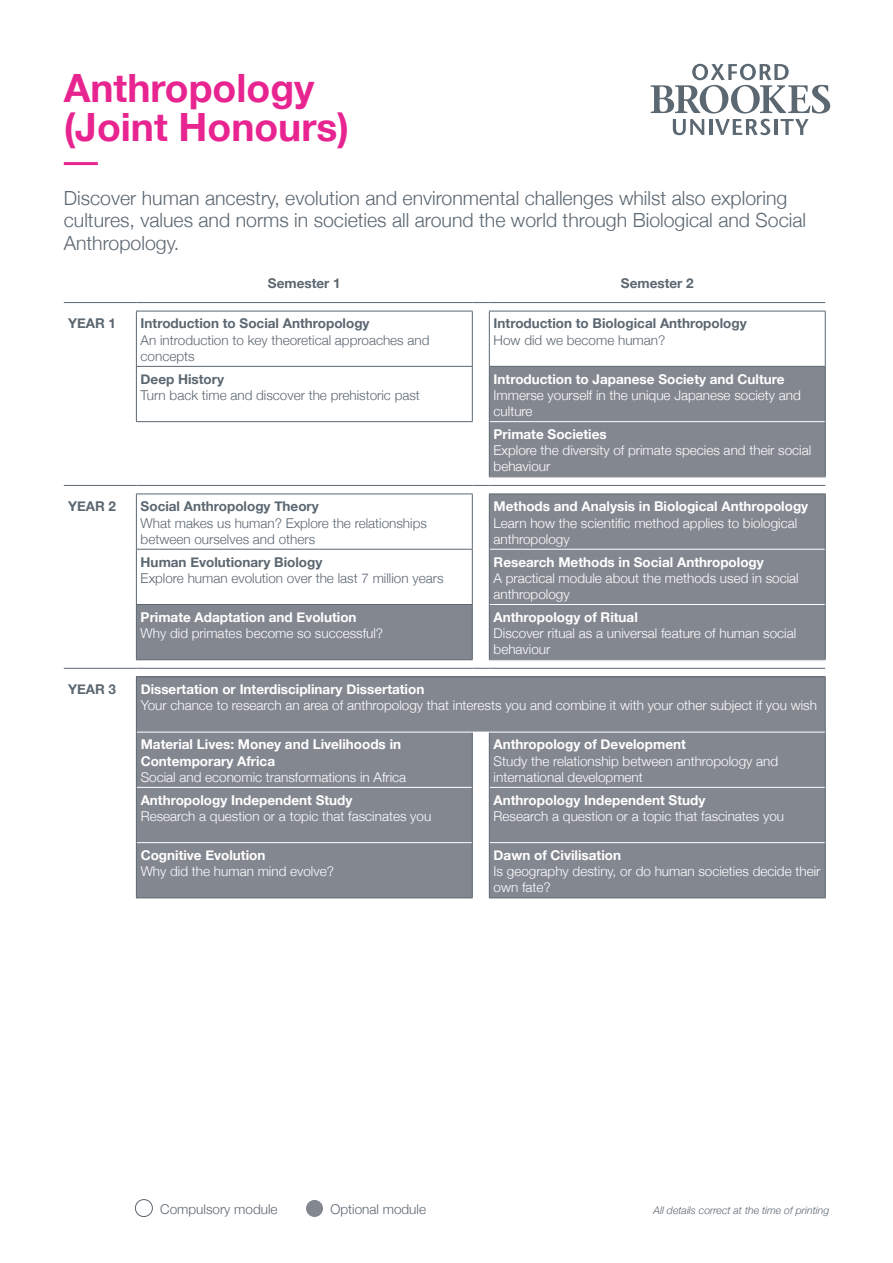
<style>
.page{position:relative;width:893px;height:1263px;background:#fff}
.page>*{position:absolute;margin:0;border:0;box-sizing:border-box;transform-origin:0 0}
.t1{font:700 39px/39px "Helvetica Neue";color:#e82490}
.t2{font:300 19.5px/22.5px "Helvetica Neue";color:#5b6771}
.t3{font:300 13.5px/16.2px "Helvetica Neue";color:#fff}
.t4{font:700 13.5px/16.2px "Helvetica Neue";color:#fff}
.t5{font:300 13.5px/16.2px "Helvetica Neue";color:#5b6771}
.t6{font:700 13.5px "Helvetica Neue";color:#5b6771}
.t7{font:italic 300 10.5px "Helvetica Neue";color:#5b6771}
</style>
<div class="page">
<hr style="left:64px;top:162px;width:34px;height:3px;background:#e82490">
<svg style="left:136px;top:367px;width:689px;height:530px;fill:#838790"></svg>
<svg style="left:136px;top:605px;width:336px;height:292px;background:#8a8e97"></svg>
<div style="left:136px;top:677px;width:689px;height:55px;background:#838790"></div>
<hr style="left:64px;top:302px;width:72px;height:1px;background:#5b6771">
<hr style="left:136px;top:302px;width:336px;height:1px;background:#5b6771">
<hr style="left:489px;top:302px;width:336px;height:1px;background:#5b6771">
<hr style="left:64px;top:485px;width:72px;height:1px;background:#5b6771">
<hr style="left:136px;top:485px;width:336px;height:1px;background:#5b6771">
<hr style="left:489px;top:485px;width:336px;height:1px;background:#5b6771">
<hr style="left:64px;top:668px;width:72px;height:1px;background:#5b6771">
<hr style="left:136px;top:668px;width:336px;height:1px;background:#5b6771">
<hr style="left:489px;top:668px;width:336px;height:1px;background:#5b6771">
<hr style="left:137px;top:787px;width:335px;height:1px;background:#fff">
<hr style="left:137px;top:842px;width:335px;height:1px;background:#fff">
<hr style="left:490px;top:549px;width:335px;height:1px;background:#fff">
<hr style="left:490px;top:604px;width:335px;height:1px;background:#fff">
<hr style="left:490px;top:787px;width:335px;height:1px;background:#fff">
<hr style="left:490px;top:842px;width:335px;height:1px;background:#fff">
<hr style="left:490px;top:421px;width:335px;height:1px;background:#fff">
<hr style="left:136px;top:311px;width:337px;height:1px;background:#5b6771">
<hr style="left:136px;top:311px;width:1px;height:55px;background:#5b6771">
<hr style="left:136px;top:366px;width:337px;height:1px;background:#5b6771">
<hr style="left:136px;top:367px;width:1px;height:54px;background:#5b6771">
<hr style="left:136px;top:421px;width:337px;height:1px;background:#5b6771">
<hr style="left:489px;top:311px;width:337px;height:1px;background:#5b6771">
<hr style="left:489px;top:311px;width:1px;height:55px;background:#5b6771">
<hr style="left:825px;top:311px;width:1px;height:55px;background:#5b6771">
<hr style="left:136px;top:493px;width:337px;height:1px;background:#5b6771">
<hr style="left:136px;top:494px;width:1px;height:55px;background:#5b6771">
<hr style="left:136px;top:549px;width:337px;height:1px;background:#5b6771">
<hr style="left:136px;top:550px;width:1px;height:54px;background:#5b6771">
<hr style="left:136px;top:732px;width:1px;height:55px;background:#5b6771">
<hr style="left:136px;top:787px;width:1px;height:56px;background:#5b6771">
<hr style="left:136px;top:843px;width:1px;height:54px;background:#5b6771">
<hr style="left:136px;top:897px;width:337px;height:1px;background:#5b6771">
<hr style="left:489px;top:732px;width:1px;height:55px;background:#5b6771">
<hr style="left:825px;top:732px;width:1px;height:55px;background:#5b6771">
<hr style="left:489px;top:787px;width:1px;height:56px;background:#5b6771">
<hr style="left:825px;top:787px;width:1px;height:56px;background:#5b6771">
<hr style="left:489px;top:843px;width:1px;height:54px;background:#5b6771">
<hr style="left:825px;top:843px;width:1px;height:54px;background:#5b6771">
<hr style="left:489px;top:897px;width:337px;height:1px;background:#5b6771">
<hr style="left:136px;top:604px;width:337px;height:1px;background:#5b6771">
<hr style="left:136px;top:605px;width:1px;height:54px;background:#5b6771">
<hr style="left:136px;top:659px;width:337px;height:1px;background:#5b6771">
<hr style="left:489px;top:493px;width:337px;height:1px;background:#5b6771">
<hr style="left:489px;top:494px;width:1px;height:55px;background:#5b6771">
<hr style="left:825px;top:494px;width:1px;height:55px;background:#5b6771">
<hr style="left:489px;top:549px;width:1px;height:55px;background:#5b6771">
<hr style="left:825px;top:549px;width:1px;height:55px;background:#5b6771">
<hr style="left:489px;top:604px;width:1px;height:55px;background:#5b6771">
<hr style="left:825px;top:604px;width:1px;height:55px;background:#5b6771">
<hr style="left:489px;top:659px;width:337px;height:1px;background:#838790">
<hr style="left:489px;top:366px;width:337px;height:1px;background:#5b6771">
<hr style="left:489px;top:367px;width:1px;height:55px;background:#5b6771">
<hr style="left:825px;top:367px;width:1px;height:55px;background:#5b6771">
<hr style="left:489px;top:422px;width:1px;height:54px;background:#5b6771">
<hr style="left:825px;top:422px;width:1px;height:54px;background:#5b6771">
<hr style="left:489px;top:476px;width:337px;height:1px;background:#838790">
<hr style="left:137px;top:732px;width:335px;height:1px;background:#fff">
<hr style="left:489px;top:732px;width:336px;height:1px;background:#fff">
<hr style="left:136px;top:676px;width:336px;height:1px;background:#5b6771">
<hr style="left:136px;top:677px;width:1px;height:55px;background:#5b6771">
<svg style="left:472px;top:302px;width:17px;height:596px"></svg>
<hr style="left:489px;top:676px;width:337px;height:1px;background:#5b6771">
<hr style="left:825px;top:677px;width:1px;height:55px;background:#5b6771">
<div style="left:135px;top:1199px;width:18px;height:18px;border:1px solid #5b6771;border-radius:50%"></div>
<div style="left:306px;top:1200px;width:17px;height:17px;background:#838790;border-radius:50%"></div>
<svg style="left:651px;top:64px;width:179px;height:71px"></svg>
<h1 class="t1" style="left:64px;top:69px;width:287px">Anthropology (Joint Honours)</h1>
<h2 class="t2" style="left:64px;top:185px;width:744px">Discover human ancestry, evolution and environmental challenges whilst also exploring cultures, values and norms in societies all around the world through Biological and Social<br>Anthropology.</h2>
<p class="t6" style="left:268px;top:273px;width:74px">Semester 1</p>
<p class="t6" style="left:621px;top:273px;width:74px">Semester 2</p>
<p class="t6" style="left:68px;top:313px;width:50px">YEAR 1</p>
<p class="t6" style="left:141px;top:313px;width:230px">Introduction to Social Anthropology</p>
<p class="t5" style="left:141px;top:331px;width:290px">An introduction to key theoretical approaches and concepts</p>
<p class="t6" style="left:494px;top:313px;width:255px">Introduction to Biological Anthropology</p>
<p class="t5" style="left:494px;top:331px;width:173px">How did we become human?</p>
<p class="t6" style="left:141px;top:368px;width:85px">Deep History</p>
<p class="t5" style="left:141px;top:386px;width:281px">Turn back time and discover the prehistoric past</p>
<p class="t6" style="left:68px;top:496px;width:50px">YEAR 2</p>
<p class="t6" style="left:141px;top:496px;width:180px">Social Anthropology Theory</p>
<p class="t5" style="left:141px;top:514px;width:288px">What makes us human? Explore the relationships between ourselves and others</p>
<p class="t6" style="left:141px;top:551px;width:183px">Human Evolutionary Biology</p>
<p class="t5" style="left:141px;top:569px;width:304px">Explore human evolution over the last 7 million years</p>
<p class="t4" style="left:141px;top:609px;width:217px">Primate Adaptation and Evolution</p>
<p class="t3" style="left:141px;top:624px;width:244px">Why did primates become so successful?</p>
<p class="t4" style="left:494px;top:371px;width:293px">Introduction to Japanese Society and Culture</p>
<p class="t3" style="left:494px;top:386px;width:309px">Immerse yourself in the unique Japanese society and culture</p>
<p class="t4" style="left:494px;top:426px;width:115px">Primate Societies</p>
<p class="t3" style="left:494px;top:441px;width:319px">Explore the diversity of primate species and their social behaviour</p>
<p class="t4" style="left:494px;top:499px;width:316px">Methods and Analysis in Biological Anthropology</p>
<p class="t3" style="left:494px;top:514px;width:305px">Learn how the scientific method applies to biological anthropology</p>
<p class="t4" style="left:494px;top:554px;width:272px">Research Methods in Social Anthropology</p>
<p class="t3" style="left:494px;top:569px;width:307px">A practical module about the methods used in social anthropology</p>
<p class="t4" style="left:494px;top:609px;width:146px">Anthropology of Ritual</p>
<p class="t3" style="left:494px;top:624px;width:304px">Discover ritual as a universal feature of human social behaviour</p>
<p class="t6" style="left:68px;top:679px;width:50px">YEAR 3</p>
<p class="t4" style="left:141px;top:682px;width:285px">Dissertation or Interdisciplinary Dissertation</p>
<p class="t3" style="left:141px;top:696px;width:678px">Your chance to research an area of anthropology that interests you and combine it with your other subject if you wish</p>
<p class="t4" style="left:141px;top:737px;width:262px">Material Lives: Money and Livelihoods in<br>Contemporary Africa</p>
<p class="t3" style="left:141px;top:768px;width:267px">Social and economic transformations in Africa</p>
<p class="t4" style="left:494px;top:737px;width:194px">Anthropology of Development</p>
<p class="t3" style="left:494px;top:752px;width:286px">Study the relationship between anthropology and international development</p>
<p class="t4" style="left:141px;top:792px;width:213px">Anthropology Independent Study</p>
<p class="t3" style="left:141px;top:807px;width:292px">Research a question or a topic that fascinates you</p>
<p class="t4" style="left:141px;top:847px;width:126px">Cognitive Evolution</p>
<p class="t3" style="left:141px;top:862px;width:195px">Why did the human mind evolve?</p>
<p class="t4" style="left:494px;top:792px;width:213px">Anthropology Independent Study</p>
<p class="t3" style="left:494px;top:807px;width:292px">Research a question or a topic that fascinates you</p>
<p class="t4" style="left:494px;top:847px;width:129px">Dawn of Civilisation</p>
<p class="t3" style="left:494px;top:862px;width:328px">Is geography destiny, or do human societies decide their own fate?</p>
<p class="t5" style="left:160px;top:1200px;width:119px">Compulsory module</p>
<p class="t5" style="left:331px;top:1200px;width:97px">Optional module</p>
<p class="t7" style="left:654px;top:1202px;width:177px">All details correct at the time of printing</p>
</div>
